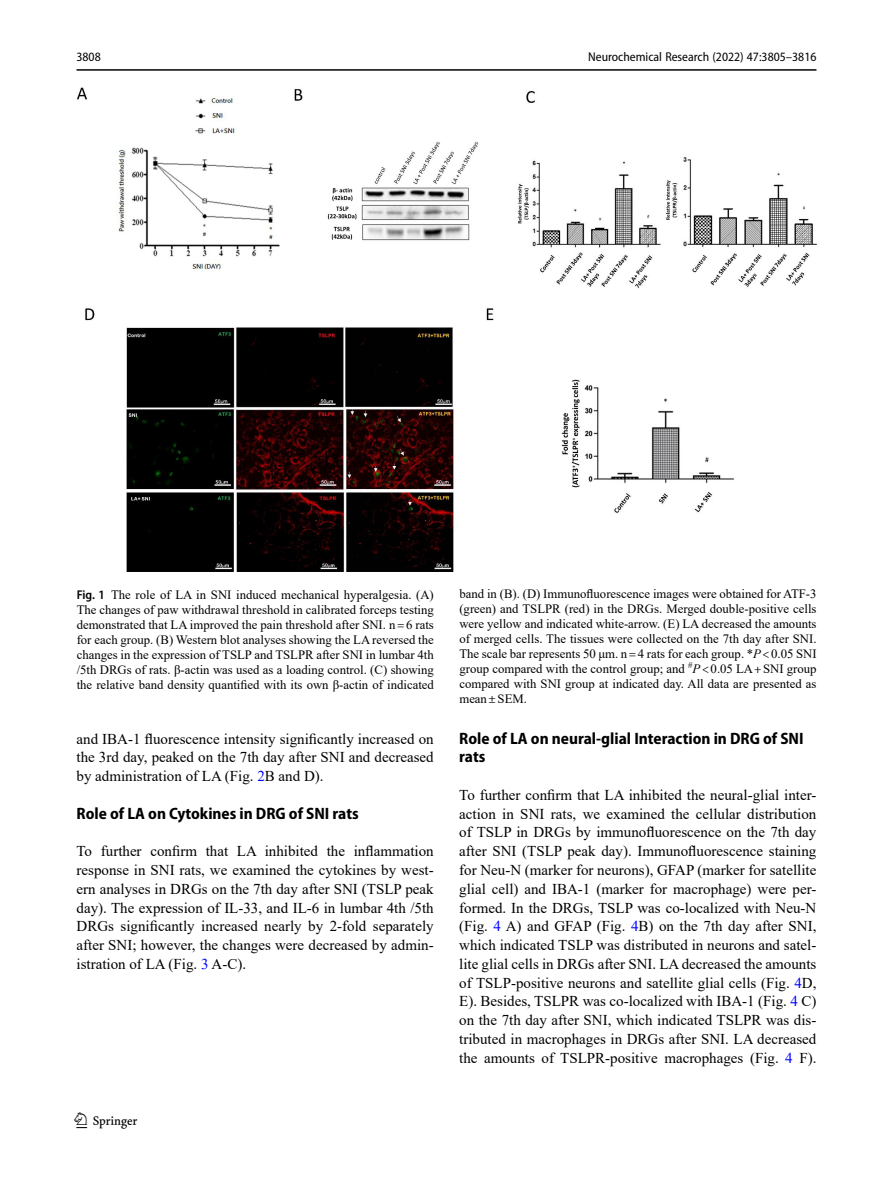
<style>
.page{position:relative;width:893px;height:1187px;background:#fff}
.page>*{position:absolute;margin:0;border:0;box-sizing:border-box;transform-origin:0 0}
.t1{font:22.5px "Springnew";color:#000}
.Head_2{font:700 semi-condensed 16.5px/18.8px "Myriad Pro";color:#000}
.Body_Text{font:15px/18.8px "Times New Roman";color:#000;text-align:justify}
.Figure_Caption{font:12.75px/15px "Times New Roman";color:#000;text-align:justify}
.t2{font:semi-condensed 12.75px "Myriad Pro";color:#000}
.s1{font-family:"Myriad Pro";font-weight:600;font-stretch:semi-condensed}
.s2{font-family:"Minion Pro"}
.s3{font-style:italic}
.s4{color:#00f}
</style>
<div class="page">
<hr style="left:77px;top:69px;width:739px;height:2px;background:#000">
<img style="left:77px;top:87px;width:740px;height:484px">
<p class="t2" style="left:77px;top:49px;width:26px">3808</p>
<p class="t2" style="left:588px;top:49px;width:230px">Neurochemical Research (2022) 47:3805–3816</p>
<p class="Figure_Caption" style="left:77px;top:587px;width:359px"><span class="s1">Fig. 1</span> The role of LA in SNI induced mechanical hyperalgesia. (A)<br>The changes of paw withdrawal threshold in calibrated forceps testing demonstrated that LA improved the pain threshold after SNI. n<span class="s2">=</span>6 rats for each group. (B) Western blot analyses showing the LA reversed the changes in the expression of TSLP and TSLPR after SNI in lumbar 4th /5th DRGs of rats. β-actin was used as a loading control. (C) showing the relative band density quantified with its own β-actin of indicated</p>
<p class="Figure_Caption" style="left:459px;top:586px;width:359px">band in (B). (D) Immunofluorescence images were obtained for ATF-3 (green) and TSLPR (red) in the DRGs. Merged double-positive cells were yellow and indicated white-arrow. (E) LA decreased the amounts of merged cells. The tissues were collected on the 7th day after SNI.<br>The scale bar represents 50 μm. n<span class="s2">=</span>4 rats for each group. *<span class="s3">P</span><span class="s2">&lt;</span>0.05 SNI group compared with the control group; and <sup>#</sup><span class="s3">P</span><span class="s2">&lt;</span>0.05 LA<span class="s2">+</span>SNI group compared with SNI group at indicated day. All data are presented as mean<span class="s2">±</span>SEM.</p>
<p class="Body_Text" style="left:77px;top:728px;width:359px">and IBA-1 fluorescence intensity significantly increased on the 3rd day, peaked on the 7th day after SNI and decreased by administration of LA (Fig. <span class="s4">2</span>B and D).</p>
<p class="Head_2" style="left:77px;top:804px;width:284px">Role of LA on Cytokines in DRG of SNI rats</p>
<p class="Body_Text" style="left:77px;top:841px;width:359px">To further confirm that LA inhibited the inflammation response in SNI rats, we examined the cytokines by west&shy;ern analyses in DRGs on the 7th day after SNI (TSLP peak day). The expression of IL-33, and IL-6 in lumbar 4th /5th DRGs significantly increased nearly by 2-fold separately after SNI; however, the changes were decreased by admin&shy;istration of LA (Fig. <span class="s4">3</span> A-C).</p>
<h1 class="t1" style="left:77px;top:1107px;width:63px">1 3</h1>
<p class="Head_2" style="left:459px;top:729px;width:346px">Role of LA on neural-glial Interaction in DRG of SNI rats</p>
<p class="Body_Text" style="left:459px;top:785px;width:359px">To further confirm that LA inhibited the neural-glial inter&shy;action in SNI rats, we examined the cellular distribution of TSLP in DRGs by immunofluorescence on the 7th day after SNI (TSLP peak day). Immunofluorescence staining for Neu-N (marker for neurons), GFAP (marker for satellite glial cell) and IBA-1 (marker for macrophage) were per&shy;formed. In the DRGs, TSLP was co-localized with Neu-N (Fig. <span class="s4">4</span> A) and GFAP (Fig. <span class="s4">4</span>B) on the 7th day after SNI, which indicated TSLP was distributed in neurons and satel&shy;lite glial cells in DRGs after SNI. LA decreased the amounts of TSLP-positive neurons and satellite glial cells (Fig. <span class="s4">4</span>D, E). Besides, TSLPR was co-localized with IBA-1 (Fig. <span class="s4">4</span> C) on the 7th day after SNI, which indicated TSLPR was dis&shy;tributed in macrophages in DRGs after SNI. LA decreased the amounts of TSLPR-positive macrophages (Fig. <span class="s4">4</span> F).</p>
</div>
